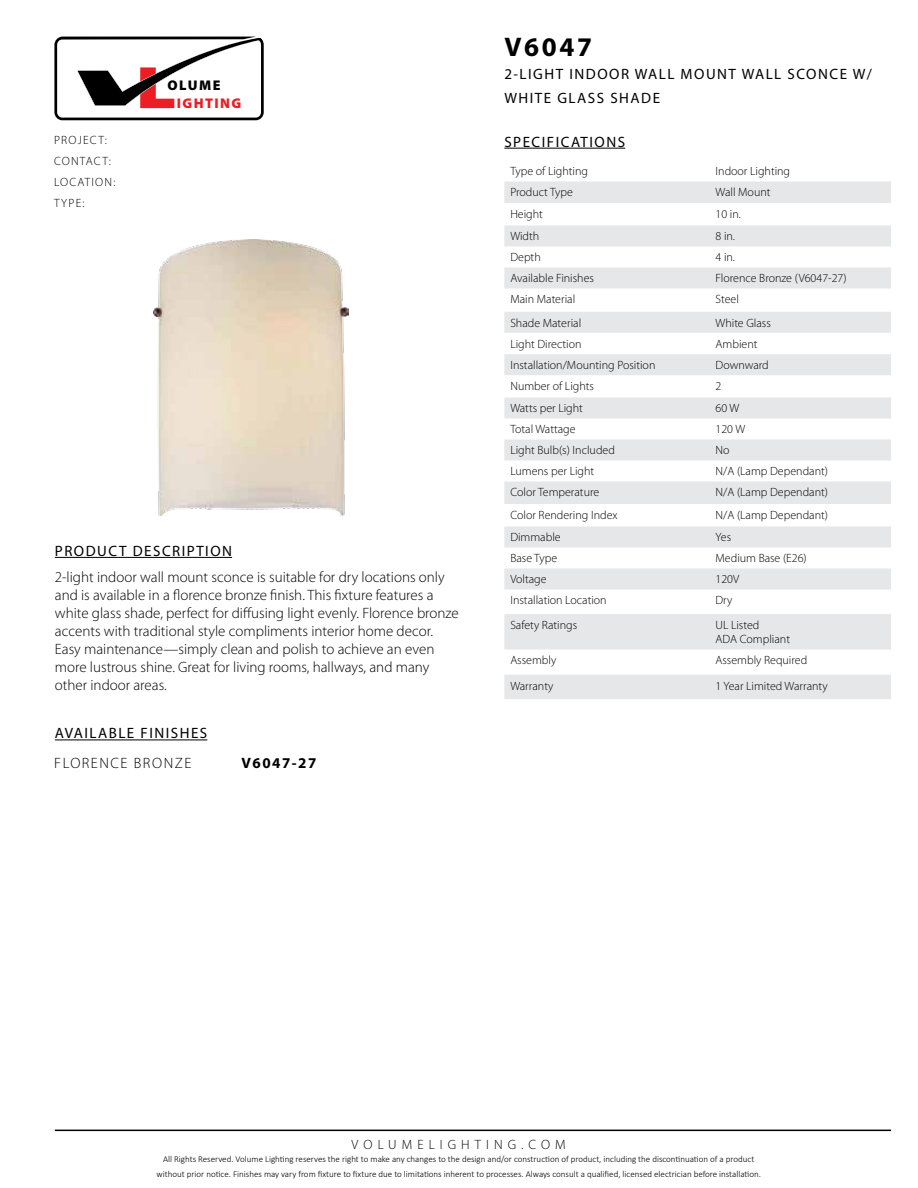
<style>
.page{position:relative;width:918px;height:1188px;background:#fff}
.page>*{position:absolute;margin:0;border:0;box-sizing:border-box;transform-origin:0 0}
.t1{font:700 27px "Myriad Pro";letter-spacing:.1em;color:#000}
.t2{font:300 15px/18px "Myriad Pro";color:#000}
.t3{font:15px/23.4px "Myriad Pro";letter-spacing:.1em;color:#000}
.t4{font:300 15px "Myriad Pro";letter-spacing:.1em;color:#000}
.t5{font:700 15px "Myriad Pro";letter-spacing:.1em;color:#000}
.t6{font:900 14.1px "Myriad Pro";letter-spacing:.1em;color:#ed1d24}
.t7{font:900 14.1px "Myriad Pro";letter-spacing:.1em;color:#000}
.t8{font:300 13.5px "Myriad Pro";letter-spacing:.375em;color:#000}
.t9{font:300 12px/14.4px "Myriad Pro";color:#000}
.t10{font:300 12px/21px "Myriad Pro";letter-spacing:.1em;color:#000}
.t11{font:300 9px/15px "Calibri";color:#000;text-align:center}
</style>
<div class="page">
<hr style="left:55px;top:1130px;width:836px;height:1px;background:#000">
<hr style="left:55px;top:557px;width:177px;height:1px;background:#000">
<hr style="left:504px;top:148px;width:121px;height:1px;background:#000">
<svg style="left:54px;top:37px;width:210px;height:83px"></svg>
<svg style="left:504px;top:181px;width:387px;height:518px;fill:#e6e7e8"></svg>
<hr style="left:55px;top:740px;width:152px;height:1px;background:#000">
<img style="left:153px;top:240px;width:195px;height:275px">
<p class="t10" style="left:54px;top:130px;width:63px">PROJECT:<br>CONTACT:<br>LOCATION:<br>TYPE:</p>
<p class="t7" style="left:167px;top:76px;width:55px">OLUME</p>
<p class="t6" style="left:177px;top:94px;width:66px">IGHTING</p>
<p class="t3" style="left:55px;top:539px;width:179px">PRODUCT DESCRIPTION</p>
<p class="t2" style="left:55px;top:568px;width:405px">2-light indoor wall mount sconce is suitable for dry locations only and is available in a florence bronze finish. This fixture features a white glass shade, perfect for diffusing light evenly. Florence bronze accents with traditional style compliments interior home decor.<br>Easy maintenance—simply clean and polish to achieve an even more lustrous shine. Great for living rooms, hallways, and many other indoor areas.</p>
<p class="t3" style="left:55px;top:721px;width:154px">AVAILABLE FINISHES</p>
<p class="t4" style="left:54px;top:754px;width:139px">FLORENCE BRONZE</p>
<p class="t5" style="left:242px;top:753px;width:76px">V6047-27</p>
<h1 class="t1" style="left:504px;top:30px;width:89px">V6047</h1>
<p class="t3" style="left:504px;top:62px;width:369px">2-LIGHT INDOOR WALL MOUNT WALL SCONCE W/<br>WHITE GLASS SHADE</p>
<p class="t3" style="left:504px;top:130px;width:122px">SPECIFICATIONS</p>
<p class="t9" style="left:510px;top:164px;width:79px">Type of Lighting</p>
<p class="t9" style="left:716px;top:164px;width:76px">Indoor Lighting</p>
<p class="t9" style="left:510px;top:185px;width:64px">Product Type</p>
<p class="t9" style="left:716px;top:185px;width:56px">Wall Mount</p>
<p class="t9" style="left:510px;top:207px;width:34px">Height</p>
<p class="t9" style="left:716px;top:207px;width:27px">10 in.</p>
<p class="t9" style="left:510px;top:229px;width:30px">Width</p>
<p class="t9" style="left:716px;top:229px;width:21px">8 in.</p>
<p class="t9" style="left:510px;top:250px;width:32px">Depth</p>
<p class="t9" style="left:716px;top:250px;width:21px">4 in.</p>
<p class="t9" style="left:510px;top:271px;width:85px">Available Finishes</p>
<p class="t9" style="left:716px;top:271px;width:133px">Florence Bronze (V6047-27)</p>
<p class="t9" style="left:510px;top:292px;width:66px">Main Material</p>
<p class="t9" style="left:716px;top:292px;width:25px">Steel</p>
<p class="t9" style="left:510px;top:315px;width:72px">Shade Material</p>
<p class="t9" style="left:716px;top:315px;width:57px">White Glass</p>
<p class="t9" style="left:510px;top:336px;width:73px">Light Direction</p>
<p class="t9" style="left:716px;top:336px;width:43px">Ambient</p>
<p class="t9" style="left:510px;top:358px;width:147px">Installation/Mounting Position</p>
<p class="t9" style="left:716px;top:358px;width:55px">Downward</p>
<p class="t9" style="left:510px;top:379px;width:85px">Number of Lights</p>
<p class="t9" style="left:716px;top:379px;width:7px">2</p>
<p class="t9" style="left:510px;top:401px;width:74px">Watts per Light</p>
<p class="t9" style="left:716px;top:401px;width:25px">60 W</p>
<p class="t9" style="left:510px;top:422px;width:67px">Total Wattage</p>
<p class="t9" style="left:716px;top:422px;width:31px">120 W</p>
<p class="t9" style="left:510px;top:443px;width:106px">Light Bulb(s) Included</p>
<p class="t9" style="left:716px;top:443px;width:16px">No</p>
<p class="t9" style="left:510px;top:464px;width:85px">Lumens per Light</p>
<p class="t9" style="left:716px;top:464px;width:114px">N/A (Lamp Dependant)</p>
<p class="t9" style="left:510px;top:485px;width:90px">Color Temperature</p>
<p class="t9" style="left:716px;top:485px;width:114px">N/A (Lamp Dependant)</p>
<p class="t9" style="left:510px;top:508px;width:109px">Color Rendering Index</p>
<p class="t9" style="left:716px;top:508px;width:114px">N/A (Lamp Dependant)</p>
<p class="t9" style="left:510px;top:530px;width:52px">Dimmable</p>
<p class="t9" style="left:716px;top:530px;width:17px">Yes</p>
<p class="t9" style="left:510px;top:551px;width:48px">Base Type</p>
<p class="t9" style="left:716px;top:551px;width:93px">Medium Base (E26)</p>
<p class="t9" style="left:510px;top:572px;width:38px">Voltage</p>
<p class="t9" style="left:716px;top:572px;width:25px">120V</p>
<p class="t9" style="left:510px;top:593px;width:98px">Installation Location</p>
<p class="t9" style="left:716px;top:593px;width:18px">Dry</p>
<p class="t9" style="left:510px;top:618px;width:68px">Safety Ratings</p>
<p class="t9" style="left:716px;top:618px;width:76px">UL Listed<br>ADA Compliant</p>
<p class="t9" style="left:510px;top:653px;width:47px">Assembly</p>
<p class="t9" style="left:716px;top:653px;width:93px">Assembly Required</p>
<p class="t9" style="left:510px;top:678px;width:45px">Warranty</p>
<p class="t9" style="left:716px;top:678px;width:114px">1 Year Limited Warranty</p>
<p class="t8" style="left:352px;top:1136px;width:216px">VOLUMELIGHTING.COM</p>
<p class="t11" style="left:156px;top:1151px;width:606px">All Rights Reserved. Volume Lighting reserves the right to make any changes to the design and/or construction of product, including the discontinuation of a product without prior notice. Finishes may vary from fixture to fixture due to limitations inherent to processes. Always consult a qualified, licensed electrician before installation.</p>
</div>
